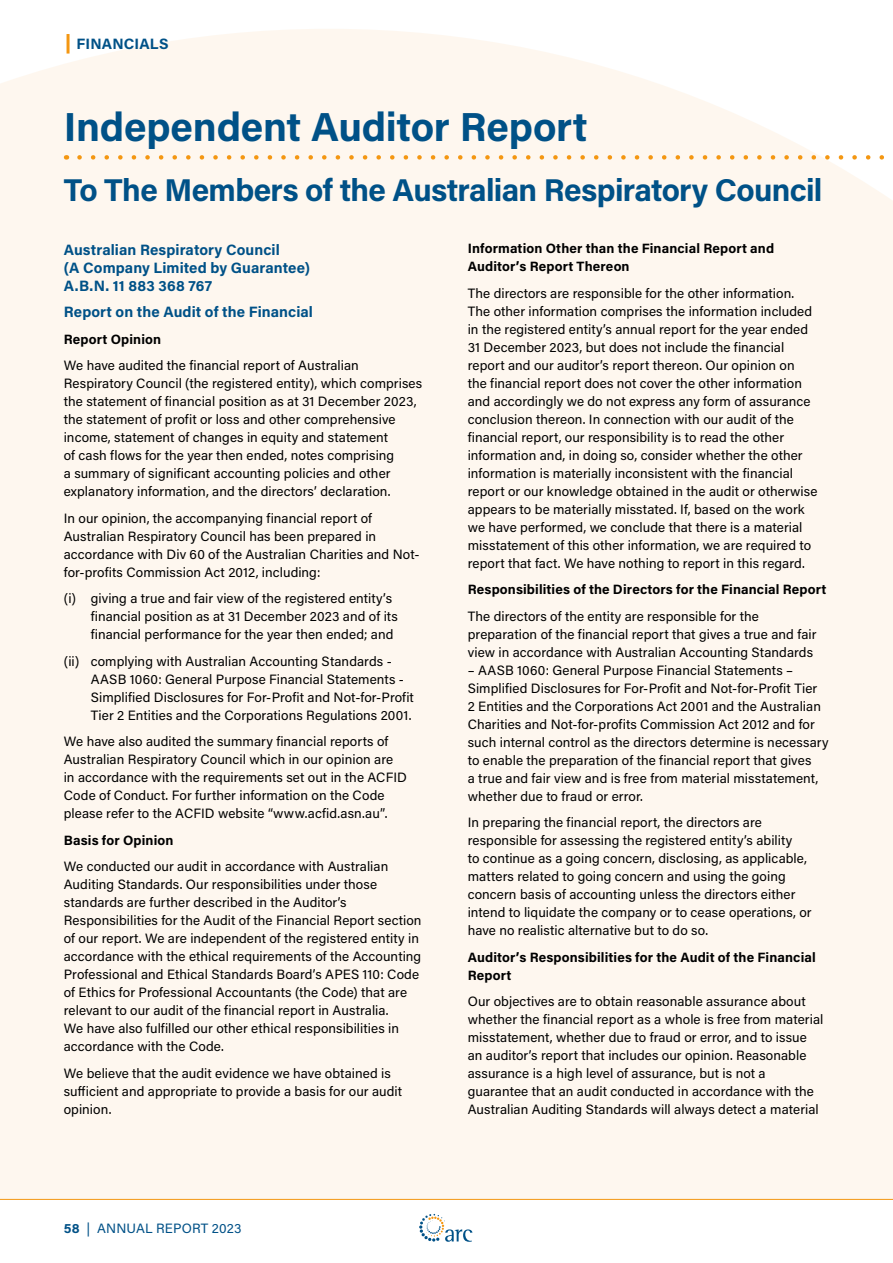
<style>
.page{position:relative;width:893px;height:1263px;background:#fff}
.page>*{position:absolute;margin:0;border:0;box-sizing:border-box;transform-origin:0 0}
.t1{font:700 40.5px "Acumin Pro";letter-spacing:-.005em;color:#005187}
.t2{font:700 31.5px "Acumin Pro";letter-spacing:-.02em;color:#005187}
.t3{font:700 15px/18px "Acumin Pro";letter-spacing:.005em;color:#005187}
.t4{font:13.5px/18px "Acumin Pro";letter-spacing:.005em;color:#000}
.t5{font:700 13.5px/18px "Acumin Pro";letter-spacing:.01em;color:#000}
.t6{font:13.5px "Acumin Pro";letter-spacing:.01em;color:#005187}
.s1{font-weight:700}
</style>
<div class="page">
<div style="left:0;top:29px;width:893px;height:1170px;background:#fef7ef"></div>
<svg style="left:79px;top:155px;width:814px;height:5px"></svg>
<hr style="left:67px;top:34px;width:3px;height:20px;background:#f49712">
<svg style="left:0;top:1199px;width:893px;height:34px"></svg>
<svg style="left:419px;top:1214px;width:53px;height:28px"></svg>
<p class="t3" style="left:77px;top:34px;width:94px">FINANCIALS</p>
<h1 class="t1" style="left:64px;top:98px;width:525px">Independent Auditor Report</h1>
<h2 class="t2" style="left:64px;top:168px;width:760px">To The Members of the Australian Respiratory Council</h2>
<p class="t3" style="left:64px;top:240px;width:248px">Australian Respiratory Council<br>(A Company Limited by Guarantee)<br>A.B.N. 11 883 368 767</p>
<p class="t3" style="left:64px;top:302px;width:251px">Report on the Audit of the Financial</p>
<p class="t5" style="left:64px;top:329px;width:99px">Report Opinion</p>
<p class="t4" style="left:64px;top:356px;width:360px">We have audited the financial report of Australian Respiratory Council (the registered entity), which comprises the statement of financial position as at 31 December 2023, the statement of profit or loss and other comprehensive income, statement of changes in equity and statement<br>of cash flows for the year then ended, notes comprising<br>a summary of significant accounting policies and other explanatory information, and the directors’ declaration.</p>
<p class="t4" style="left:64px;top:508px;width:357px">In our opinion, the accompanying financial report of Australian Respiratory Council has been prepared in accordance with Div 60 of the Australian Charities and Not&shy;for-profits Commission Act 2012, including:</p>
<p class="t4" style="left:91px;top:589px;width:309px;text-indent:-27px">(i) giving a true and fair view of the registered entity’s financial position as at 31 December 2023 and of its financial performance for the year then ended; and</p>
<p class="t4" style="left:91px;top:651px;width:325px;text-indent:-27px">(ii) complying with Australian Accounting Standards - AASB 1060: General Purpose Financial Statements - Simplified Disclosures for For-Profit and Not-for-Profit Tier 2 Entities and the Corporations Regulations 2001.</p>
<p class="t4" style="left:64px;top:732px;width:345px">We have also audited the summary financial reports of Australian Respiratory Council which in our opinion are in accordance with the requirements set out in the ACFID Code of Conduct. For further information on the Code please refer to the ACFID website “www.acfid.asn.au”.</p>
<p class="t5" style="left:64px;top:830px;width:111px">Basis for Opinion</p>
<p class="t4" style="left:64px;top:857px;width:359px">We conducted our audit in accordance with Australian Auditing Standards. Our responsibilities under those standards are further described in the Auditor’s Responsibilities for the Audit of the Financial Report section of our report. We are independent of the registered entity in accordance with the ethical requirements of the Accounting Professional and Ethical Standards Board’s APES 110: Code of Ethics for Professional Accountants (the Code) that are relevant to our audit of the financial report in Australia.<br>We have also fulfilled our other ethical responsibilities in accordance with the Code.</p>
<p class="t4" style="left:64px;top:1063px;width:340px">We believe that the audit evidence we have obtained is sufficient and appropriate to provide a basis for our audit opinion.</p>
<p class="t6" style="left:64px;top:1219px;width:179px"><span class="s1">58</span> | ANNUAL REPORT 2023</p>
<p class="t5" style="left:468px;top:239px;width:308px">Information Other than the Financial Report and<br>Auditor’s Report Thereon</p>
<p class="t4" style="left:468px;top:284px;width:351px">The directors are responsible for the other information.<br>The other information comprises the information included in the registered entity’s annual report for the year ended 31 December 2023, but does not include the financial report and our auditor’s report thereon. Our opinion on<br>the financial report does not cover the other information and accordingly we do not express any form of assurance conclusion thereon. In connection with our audit of the financial report, our responsibility is to read the other information and, in doing so, consider whether the other information is materially inconsistent with the financial report or our knowledge obtained in the audit or otherwise appears to be materially misstated. If, based on the work we have performed, we conclude that there is a material misstatement of this other information, we are required to report that fact. We have nothing to report in this regard.</p>
<p class="t5" style="left:468px;top:580px;width:360px">Responsibilities of the Directors for the Financial Report</p>
<p class="t4" style="left:468px;top:607px;width:350px">The directors of the entity are responsible for the preparation of the financial report that gives a true and fair view in accordance with Australian Accounting Standards</p>
<p class="t4" style="left:468px;top:661px;width:362px">– AASB 1060: General Purpose Financial Statements – Simplified Disclosures for For-Profit and Not-for-Profit Tier<br>2 Entities and the Corporations Act 2001 and the Australian Charities and Not-for-profits Commission Act 2012 and for such internal control as the directors determine is necessary to enable the preparation of the financial report that gives<br>a true and fair view and is free from material misstatement, whether due to fraud or error.</p>
<p class="t4" style="left:468px;top:813px;width:345px">In preparing the financial report, the directors are responsible for assessing the registered entity’s ability<br>to continue as a going concern, disclosing, as applicable, matters related to going concern and using the going concern basis of accounting unless the directors either intend to liquidate the company or to cease operations, or have no realistic alternative but to do so.</p>
<p class="t5" style="left:468px;top:947px;width:350px">Auditor’s Responsibilities for the Audit of the Financial<br>Report</p>
<p class="t4" style="left:468px;top:992px;width:357px">Our objectives are to obtain reasonable assurance about whether the financial report as a whole is free from material misstatement, whether due to fraud or error, and to issue an auditor’s report that includes our opinion. Reasonable assurance is a high level of assurance, but is not a guarantee that an audit conducted in accordance with the Australian Auditing Standards will always detect a material</p>
</div>
